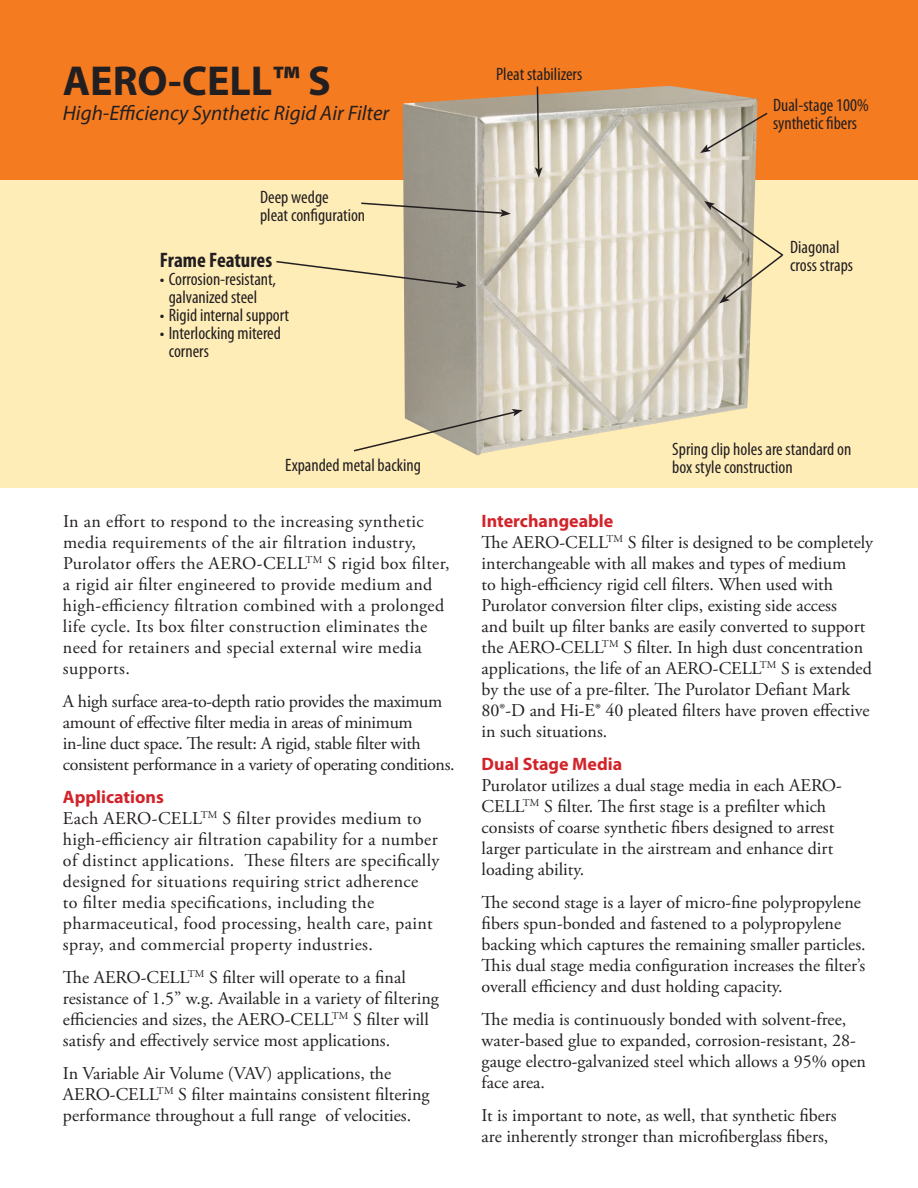
<style>
.page{position:relative;width:918px;height:1188px;background:#fff}
.page>*{position:absolute;margin:0;border:0;box-sizing:border-box;transform-origin:0 0}
.t1{font:700 42px "Myriad Pro";color:#231f20}
.t2{font:italic 21px "Myriad Pro";color:#231f20}
.t3{font:700 condensed 21px "Myriad Pro";color:#231f20}
.t4{font:18px/21px "Adobe Garamond Pro";color:#231f20}
.t5{font:18px/21px "Adobe Garamond Pro";letter-spacing:.02em;color:#231f20}
.t6{font:condensed 18px/18px "Myriad Pro";color:#231f20}
.t7{font:18px/21px "Adobe Garamond Pro";letter-spacing:-.02em;color:#231f20}
.t8{font:700 18px "Myriad Pro";color:#d2232a}
</style>
<div class="page">
<div style="left:0;top:178px;width:918px;height:310px;background:#ffedb8"></div>
<div style="left:0;top:0;width:918px;height:180px;background:#f47b20"></div>
<img style="left:403px;top:86px;width:354px;height:369px">
<svg style="left:704px;top:201px;width:80px;height:102px"></svg>
<svg style="left:361px;top:202px;width:150px;height:15px"></svg>
<svg style="left:353px;top:409px;width:170px;height:44px"></svg>
<svg style="left:535px;top:86px;width:8px;height:92px"></svg>
<svg style="left:700px;top:111px;width:68px;height:42px"></svg>
<svg style="left:276px;top:260px;width:190px;height:28px"></svg>
<h1 class="t1" style="left:63px;top:53px;width:270px">AERO-CELL™ S</h1>
<p class="t2" style="left:63px;top:100px;width:328px">High-Efficiency Synthetic Rigid Air Filter</p>
<p class="t6" style="left:260px;top:187px;width:107px">Deep wedge<br>pleat configuration</p>
<p class="t3" style="left:160px;top:247px;width:114px">Frame Features</p>
<p class="t6" style="left:160px;top:270px;width:118px;text-align:center">• Corrosion-resistant, galvanized steel</p>
<p class="t6" style="left:160px;top:306px;width:131px">• Rigid internal support</p>
<p class="t6" style="left:169px;top:324px;width:114px;text-indent:-9px">• Interlocking mitered corners</p>
<p class="t6" style="left:496px;top:65px;width:88px">Pleat stabilizers</p>
<p class="t6" style="left:773px;top:96px;width:97px">Dual-stage 100% synthetic fibers</p>
<p class="t6" style="left:790px;top:238px;width:64px">Diagonal cross straps</p>
<p class="t6" style="left:285px;top:456px;width:137px">Expanded metal backing</p>
<p class="t5" style="left:63px;top:511px;width:388px">In an effort to respond to the increasing synthetic media requirements of the air filtration industry, Purolator offers the AERO-CELL<sup>TM</sup> S rigid box filter, a rigid air filter engineered to provide medium and high-efficiency filtration combined with a prolonged life cycle. Its box filter construction eliminates the need for retainers and special external wire media supports.</p>
<p class="t7" style="left:63px;top:691px;width:393px">A high surface area-to-depth ratio provides the maximum amount of effective filter media in areas of minimum in-line duct space. The result: A rigid, stable filter with consistent performance in a variety of operating conditions.</p>
<p class="t8" style="left:63px;top:785px;width:102px">Applications</p>
<p class="t5" style="left:63px;top:808px;width:378px">Each AERO-CELL<sup>TM</sup> S filter provides medium to high-efficiency air filtration capability for a number of distinct applications. These filters are specifically designed for situations requiring strict adherence<br>to filter media specifications, including the pharmaceutical, food processing, health care, paint spray, and commercial property industries.</p>
<p class="t4" style="left:63px;top:967px;width:377px">The AERO-CELL<sup>TM</sup> S filter will operate to a final resistance of 1.5” w.g. Available in a variety of filtering efficiencies and sizes, the AERO-CELL<sup>TM</sup> S filter will satisfy and effectively service most applications.</p>
<p class="t4" style="left:63px;top:1063px;width:368px">In Variable Air Volume (VAV) applications, the<br>AERO-CELL<sup>TM</sup> S filter maintains consistent filtering performance throughout a full range of velocities.</p>
<p class="t6" style="left:672px;top:439px;width:181px">Spring clip holes are standard on box style construction</p>
<p class="t8" style="left:482px;top:510px;width:133px">Interchangeable</p>
<p class="t4" style="left:482px;top:533px;width:393px">The AERO-CELL<sup>TM</sup> S filter is designed to be completely interchangeable with all makes and types of medium<br>to high-efficiency rigid cell filters. When used with Purolator conversion filter clips, existing side access<br>and built up filter banks are easily converted to support the AERO-CELL<sup>TM</sup> S filter. In high dust concentration applications, the life of an AERO-CELL<sup>TM</sup> S is extended by the use of a pre-filter. The Purolator Defiant Mark 80®-D and Hi-E® 40 pleated filters have proven effective in such situations.</p>
<p class="t8" style="left:482px;top:753px;width:142px">Dual Stage Media</p>
<p class="t4" style="left:482px;top:776px;width:362px">Purolator utilizes a dual stage media in each AERO-CELL<sup>TM</sup> S filter. The first stage is a prefilter which consists of coarse synthetic fibers designed to arrest larger particulate in the airstream and enhance dirt loading ability.</p>
<p class="t4" style="left:482px;top:893px;width:386px">The second stage is a layer of micro-fine polypropylene fibers spun-bonded and fastened to a polypropylene backing which captures the remaining smaller particles.<br>This dual stage media configuration increases the filter’s overall efficiency and dust holding capacity.</p>
<p class="t4" style="left:482px;top:1010px;width:386px">The media is continuously bonded with solvent-free, water-based glue to expanded, corrosion-resistant, 28- gauge electro-galvanized steel which allows a 95% open face area.</p>
<p class="t4" style="left:482px;top:1106px;width:357px">It is important to note, as well, that synthetic fibers are inherently stronger than microfiberglass fibers,</p>
</div>
